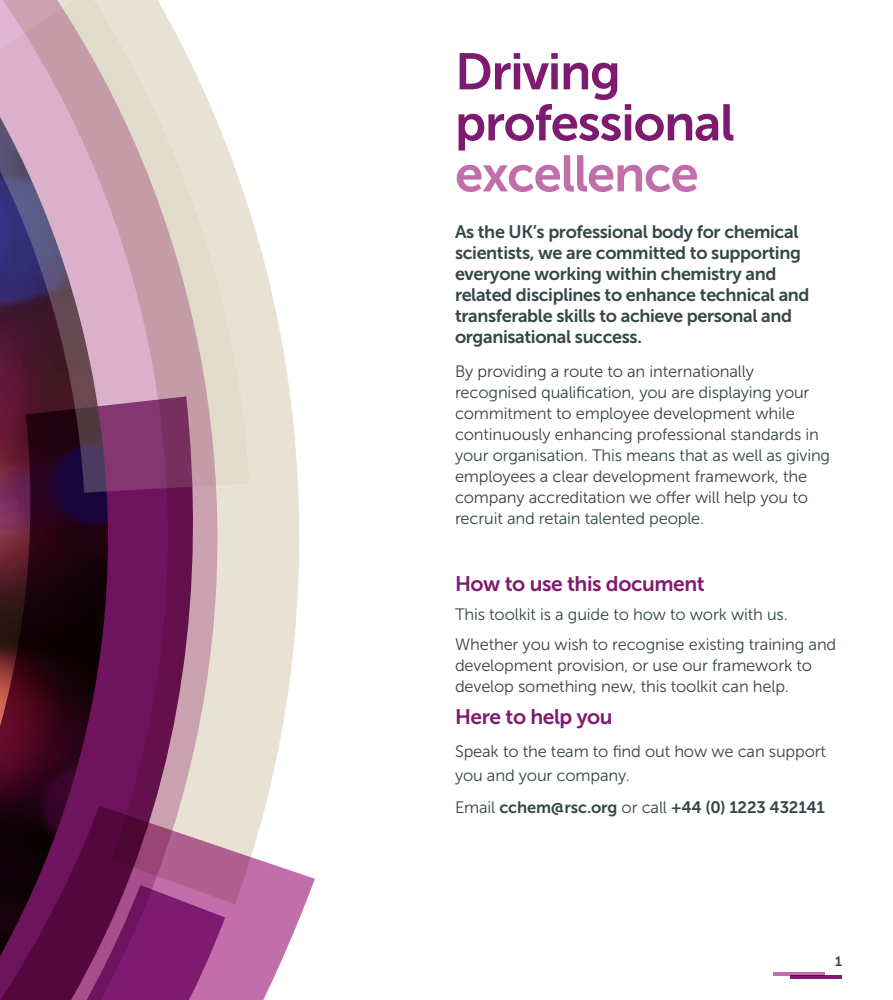
<style>
.page{position:relative;width:893px;height:1000px;background:#fff}
.page>*{position:absolute;margin:0;border:0;box-sizing:border-box;transform-origin:0 0}
.t1{font:51px/51px "Museo Sans 700";letter-spacing:-.025em;color:#7e1b70}
.t2{font:51px "Museo Sans 700";letter-spacing:-.025em;color:#c16eaa}
.t3{font:21px "Museo Sans 700";letter-spacing:-.02em;color:#7e1b70}
.t4{font:18px/21px "Museo Sans 700";letter-spacing:-.02em;color:#364546}
.t5{font:16.5px/21px "Museo Sans 300";letter-spacing:-.01em;color:#364546}
.t6{font:16.5px "Museo Sans 700";letter-spacing:-.01em;color:#364546}
.t7{font:13.5px "Museo Sans 700";color:#364546}
.s1{font-family:"Museo Sans 300"}
</style>
<div class="page">
<hr style="left:791px;top:975px;width:51px;height:3px;background:#7e1b70">
<hr style="left:774px;top:972px;width:51px;height:3px;background:#c16eaa">
<svg style="left:225px;top:873px;width:90px;height:126px;fill:#c16eaa"></svg>
<svg style="left:217px;top:904px;width:8px;height:95px"></svg>
<svg style="left:0;top:904px;width:217px;height:95px;background:#70195e"></svg>
<svg style="left:0;top:0;width:299px;height:904px;background:#a78596"></svg>
<h1 class="t1" style="left:455px;top:46px;width:281px">Driving professional</h1>
<h1 class="t2" style="left:455px;top:145px;width:245px">excellence</h1>
<p class="t4" style="left:455px;top:221px;width:356px">As the UK’s professional body for chemical scientists, we are committed to supporting everyone working within chemistry and related disciplines to enhance technical and transferable skills to achieve personal and organisational success.</p>
<p class="t5" style="left:455px;top:360px;width:377px">By providing a route to an internationally recognised qualification, you are displaying your commitment to employee development while continuously enhancing professional standards in your organisation. This means that as well as giving employees a clear development framework, the company accreditation we offer will help you to recruit and retain talented people.</p>
<p class="t3" style="left:455px;top:571px;width:251px">How to use this document</p>
<p class="t5" style="left:455px;top:599px;width:383px;line-height:29.5px">This toolkit is a guide to how to work with us.<br>Whether you wish to recognise existing training and</p>
<p class="t5" style="left:455px;top:654px;width:359px">development provision, or use our framework to develop something new, this toolkit can help.</p>
<p class="t3" style="left:455px;top:705px;width:159px">Here to help you</p>
<p class="t5" style="left:455px;top:739px;width:372px;line-height:24px">Speak to the team to find out how we can support you and your company.</p>
<p class="t6" style="left:455px;top:798px;width:371px"><span class="s1">Email</span> cchem@rsc.org <span class="s1">or call</span> +44 (0) 1223 432141</p>
<p class="t7" style="left:835px;top:953px;width:8px">1</p>
</div>
